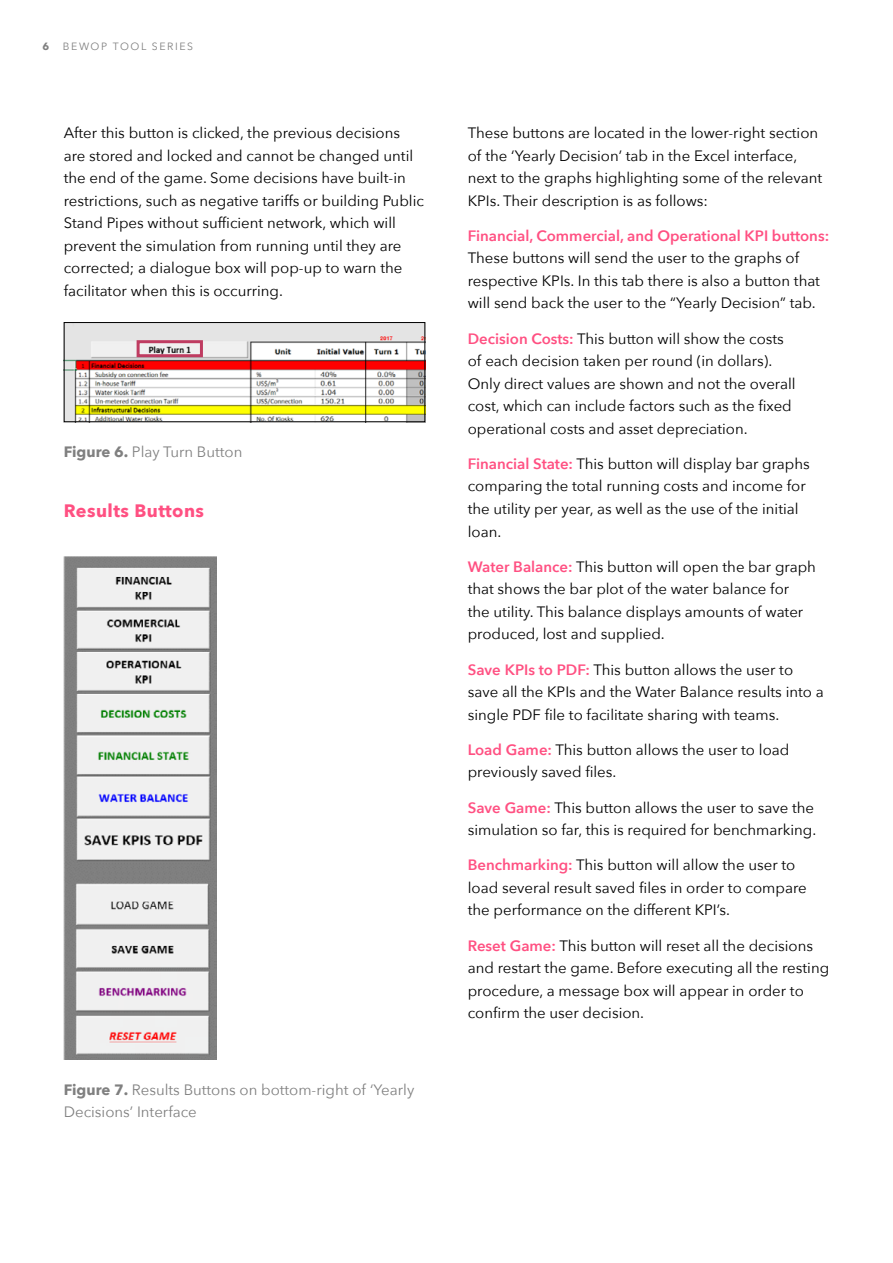
<style>
.page{position:relative;width:893px;height:1263px;background:#fff}
.page>*{position:absolute;margin:0;border:0;box-sizing:border-box;transform-origin:0 0}
.t1{font:700 18px "Avenir Next";letter-spacing:.025em;color:#ff5082}
.t2{font:15px/22.5px "Avenir Next";color:#000}
.t3{font:15px/22.5px "Avenir Next";color:#808080}
.t4{font:600 15px "Avenir Next";color:#ff5082}
.t5{font:10.5px "Avenir Next";letter-spacing:.15em;color:#808080}
.t6{font:700 10.5px "Avenir Next";color:#808080}
.s1{font-weight:700}
.s2{font-weight:600;color:#ff5082}
</style>
<div class="page">
<img style="left:66px;top:324px;width:357px;height:96px">
<div style="left:64px;top:322px;width:361px;height:100px;border:1px solid #000"></div>
<img style="left:64px;top:556px;width:152px;height:503px">
<div style="left:137px;top:340px;width:66px;height:17px;border:3px solid #bf3c61"></div>
<p class="t6" style="left:43px;top:37px;width:8px">6</p>
<p class="t5" style="left:63px;top:37px;width:132px">BEWOP TOOL SERIES</p>
<p class="t2" style="left:64px;top:121px;width:362px">After this button is clicked, the previous decisions are stored and locked and cannot be changed until the end of the game. Some decisions have built-in restrictions, such as negative tariffs or building Public Stand Pipes without sufficient network, which will prevent the simulation from running until they are corrected; a dialogue box will pop-up to warn the facilitator when this is occurring.</p>
<p class="t3" style="left:64px;top:440px;width:180px"><span class="s1">Figure 6.</span> Play Turn Button</p>
<p class="t1" style="left:64px;top:495px;width:142px">Results Buttons</p>
<p class="t3" style="left:64px;top:1078px;width:352px"><span class="s1">Figure 7.</span> Results Buttons on bottom-right of ‘Yearly<br>Decisions’ Interface</p>
<p class="t2" style="left:468px;top:121px;width:356px">These buttons are located in the lower-right section of the ‘Yearly Decision’ tab in the Excel interface, next to the graphs highlighting some of the relevant KPIs. Their description is as follows:</p>
<p class="t4" style="left:468px;top:223px;width:363px">Financial, Commercial, and Operational KPI buttons:</p>
<p class="t2" style="left:468px;top:246px;width:354px">These buttons will send the user to the graphs of respective KPIs. In this tab there is also a button that will send back the user to the “Yearly Decision” tab.</p>
<p class="t2" style="left:468px;top:327px;width:329px"><span class="s2">Decision Costs:</span> This button will show the costs of each decision taken per round (in dollars).<br>Only direct values are shown and not the overall cost, which can include factors such as the fixed operational costs and asset depreciation.</p>
<p class="t2" style="left:468px;top:452px;width:344px"><span class="s2">Financial State:</span> This button will display bar graphs comparing the total running costs and income for the utility per year, as well as the use of the initial loan.</p>
<p class="t2" style="left:468px;top:555px;width:350px"><span class="s2">Water Balance:</span> This button will open the bar graph that shows the bar plot of the water balance for<br>the utility. This balance displays amounts of water produced, lost and supplied.</p>
<p class="t2" style="left:468px;top:657px;width:358px"><span class="s2">Save KPIs to PDF:</span> This button allows the user to save all the KPIs and the Water Balance results into a single PDF file to facilitate sharing with teams.</p>
<p class="t2" style="left:468px;top:738px;width:323px"><span class="s2">Load Game:</span> This button allows the user to load previously saved files.</p>
<p class="t2" style="left:468px;top:795px;width:350px"><span class="s2">Save Game:</span> This button allows the user to save the simulation so far, this is required for benchmarking.</p>
<p class="t2" style="left:468px;top:853px;width:340px"><span class="s2">Benchmarking:</span> This button will allow the user to load several result saved files in order to compare the performance on the different KPI’s.</p>
<p class="t2" style="left:468px;top:933px;width:363px"><span class="s2">Reset Game:</span> This button will reset all the decisions and restart the game. Before executing all the resting procedure, a message box will appear in order to confirm the user decision.</p>
</div>
